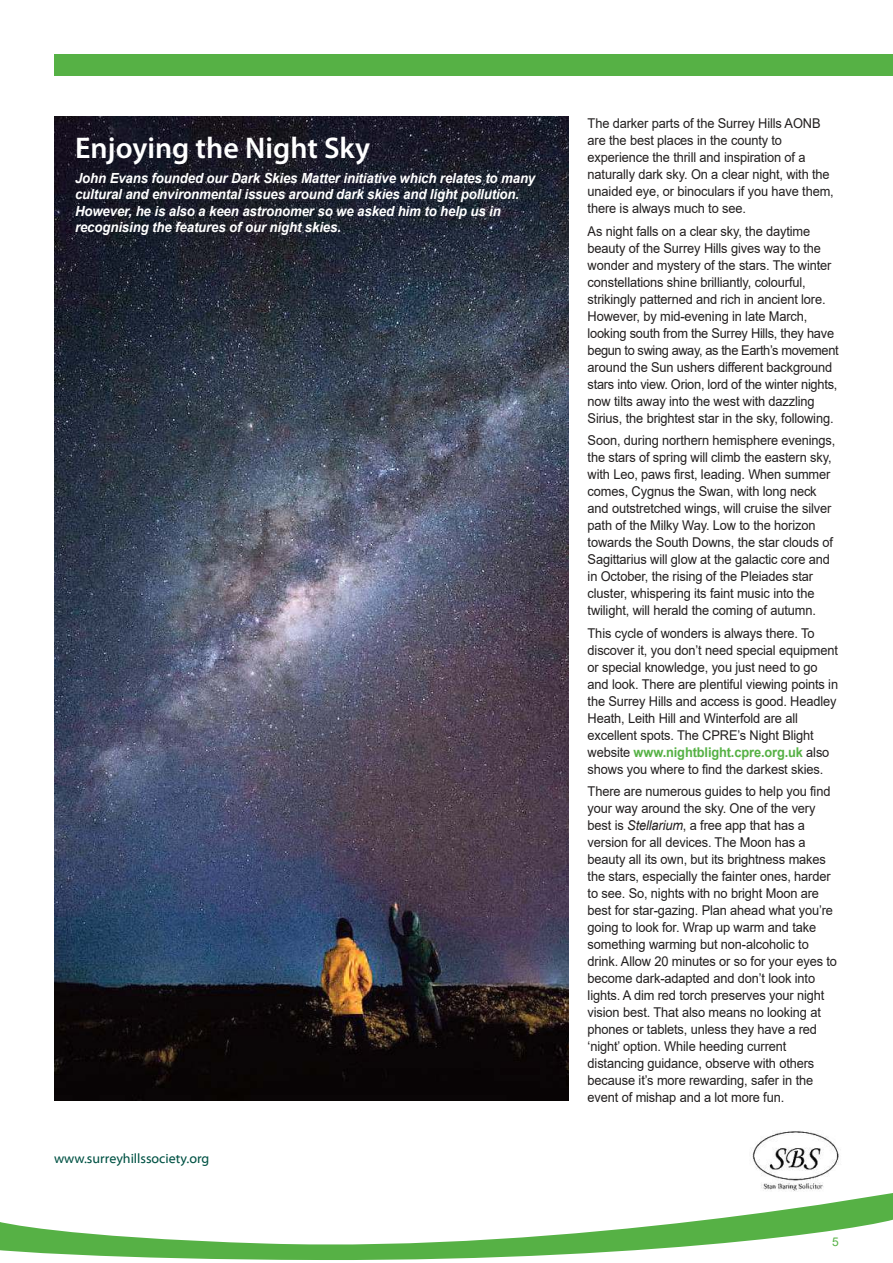
<style>
.page{position:relative;width:893px;height:1263px;background:#fff}
.page>*{position:absolute;margin:0;border:0;box-sizing:border-box;transform-origin:0 0}
.t1{font:600 30px "Myriad Pro";color:#fff}
.t2{font:italic 700 13.95px/16.5px "Arial";letter-spacing:-.01em;color:#fff;scale:.95 1}
.t3{font:13.5px/17px "Arial";letter-spacing:-.01em;color:#221f1f;scale:.95 1}
.t4{font:13.5px "Myriad Web Pro";color:#005244}
.t5{font:12px "Arial";color:#56b145}
.s1{font-weight:700;color:#56b145}
.s2{font-style:italic}
</style>
<div class="page">
<svg style="left:41px;top:1253px;width:548px;height:7px;fill:#56b145"></svg>
<svg style="left:0;top:1012px;width:893px;height:241px"></svg>
<div style="left:54px;top:54px;width:839px;height:21px;background:#56b145"></div>
<img style="left:749px;top:1130px;width:93px;height:62px">
<img style="left:54px;top:117px;width:514px;height:984px">
<h1 class="t1" style="left:75px;top:136px;width:297px">Enjoying the Night Sky</h1>
<p class="t2" style="left:75px;top:170px;width:486px">John Evans founded our Dark Skies Matter initiative which relates to many cultural and environmental issues around dark skies and light pollution.<br>However, he is also a keen astronomer so we asked him to help us in recognising the features of our night skies.</p>
<p class="t4" style="left:54px;top:1151px;width:157px">www.surreyhillssociety.org</p>
<p class="t3" style="left:588px;top:115px;width:261px">The darker parts of the Surrey Hills AONB are the best places in the county to experience the thrill and inspiration of a naturally dark sky. On a clear night, with the unaided eye, or binoculars if you have them, there is always much to see.</p>
<p class="t3" style="left:588px;top:222px;width:266px">As night falls on a clear sky, the daytime beauty of the Surrey Hills gives way to the wonder and mystery of the stars. The winter constellations shine brilliantly, colourful, strikingly patterned and rich in ancient lore.<br>However, by mid-evening in late March, looking south from the Surrey Hills, they have begun to swing away, as the Earth’s movement around the Sun ushers different background stars into view. Orion, lord of the winter nights, now tilts away into the west with dazzling Sirius, the brightest star in the sky, following.</p>
<p class="t3" style="left:588px;top:432px;width:262px">Soon, during northern hemisphere evenings, the stars of spring will climb the eastern sky, with Leo, paws first, leading. When summer comes, Cygnus the Swan, with long neck and outstretched wings, will cruise the silver path of the Milky Way. Low to the horizon towards the South Downs, the star clouds of Sagittarius will glow at the galactic core and in October, the rising of the Pleiades star cluster, whispering its faint music into the twilight, will herald the coming of autumn.</p>
<p class="t3" style="left:588px;top:624px;width:265px">This cycle of wonders is always there. To discover it, you don’t need special equipment or special knowledge, you just need to go and look. There are plentiful viewing points in the Surrey Hills and access is good. Headley Heath, Leith Hill and Winterfold are all excellent spots. The CPRE’s Night Blight website <span class="s1">www.nightblight.cpre.org.uk</span> also shows you where to find the darkest skies.</p>
<p class="t3" style="left:588px;top:783px;width:264px">There are numerous guides to help you find your way around the sky. One of the very best is <span class="s2">Stellarium</span>, a free app that has a version for all devices. The Moon has a beauty all its own, but its brightness makes the stars, especially the fainter ones, harder to see. So, nights with no bright Moon are best for star-gazing. Plan ahead what you’re going to look for. Wrap up warm and take something warming but non-alcoholic to drink. Allow 20 minutes or so for your eyes to become dark-adapted and don’t look into lights. A dim red torch preserves your night vision best. That also means no looking at phones or tablets, unless they have a red ‘night’ option. While heeding current distancing guidance, observe with others because it’s more rewarding, safer in the event of mishap and a lot more fun.</p>
<p class="t5" style="left:832px;top:1234px;width:8px">5</p>
</div>
